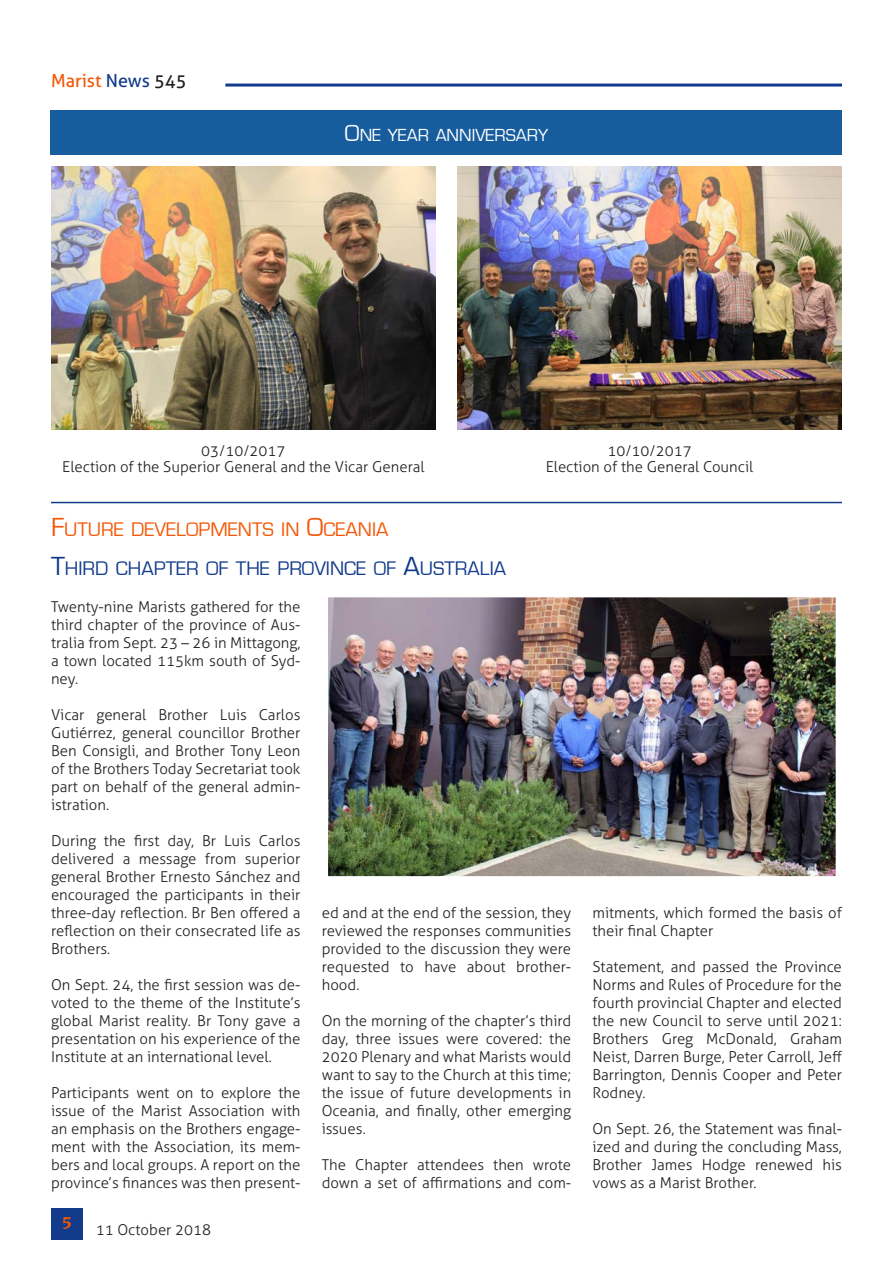
<style>
.page{position:relative;width:893px;height:1263px;background:#fff}
.page>*{position:absolute;margin:0;border:0;box-sizing:border-box;transform-origin:0 0}
.Titolo{font:20.25px "Eurostile";color:#123b8b}
.Titolo-2{font:20.25px "Eurostile";color:#f45706}
.TitoloBox{font:18px "Eurostile";color:#fff}
.t1{font:18px "Aller";color:#f45706}
.t2{font:700 18px "Novarese IT Cby BT";color:#f45706}
.Testo_normal{font:300 15px/18px "Aller";color:#231f20;text-align:justify}
.Testo_sinEspacio{font:300 15px "Aller";color:#231f20}
.s1{color:#123b8b}
.s2{color:#231f20}
.s3{font-size:24px}
.s4{font-size:27px}
</style>
<div class="page">
<hr style="left:225px;top:84px;width:617px;height:3px;background:#123b8b">
<div style="left:51px;top:1208px;width:32px;height:31px;background:#123b8b"></div>
<hr style="left:51px;top:502px;width:791px;height:1px;background:#123b8b">
<img style="left:329px;top:598px;width:506px;height:277px">
<div style="left:322px;top:591px;width:520px;height:291px;border:6px solid #fff"></div>
<img style="left:457px;top:167px;width:385px;height:263px">
<img style="left:51px;top:167px;width:385px;height:263px">
<div style="left:50px;top:111px;width:792px;height:44px;background:#175d9e"></div>
<p class="t1" style="left:51px;top:69px;width:137px">Marist <span class="s1">News</span> <span class="s2">545</span></p>
<p class="TitoloBox" style="left:345px;top:125px;width:205px"><span class="s3">O</span>NE YEAR ANNIVERSARY</p>
<p class="Testo_sinEspacio" style="left:201px;top:442px;width:86px">03/10/2017</p>
<p class="Testo_sinEspacio" style="left:62px;top:458px;width:364px">Election of the Superior General and the Vicar General</p>
<p class="Titolo-2" style="left:51px;top:518px;width:339px"><span class="s4">F</span>UTURE DEVELOPMENTS IN <span class="s4">O</span>CEANIA</p>
<p class="Titolo" style="left:51px;top:558px;width:457px"><span class="s4">T</span>HIRD CHAPTER OF THE PROVINCE OF <span class="s4">A</span>USTRALIA</p>
<p class="Testo_sinEspacio" style="left:607px;top:442px;width:86px">10/10/2017</p>
<p class="Testo_sinEspacio" style="left:546px;top:458px;width:209px">Election of the General Council</p>
<p class="Testo_normal" style="left:51px;top:598px;width:251px">Twenty-nine Marists gathered for the third chapter of the province of Aus&shy;tralia from Sept. 23 – 26 in Mittagong, a town located 115km south of Syd&shy;ney.</p>
<p class="Testo_normal" style="left:51px;top:706px;width:251px">Vicar general Brother Luis Carlos Gutiérrez, general councillor Brother Ben Consigli, and Brother Tony Leon of the Brothers Today Secretariat took part on behalf of the general admin&shy;istration.</p>
<p class="Testo_normal" style="left:51px;top:832px;width:251px">During the first day, Br Luis Carlos delivered a message from superior general Brother Ernesto Sánchez and encouraged the participants in their three-day reflection. Br Ben offered a reflection on their consecrated life as Brothers.</p>
<p class="Testo_normal" style="left:51px;top:976px;width:251px">On Sept. 24, the first session was de&shy;voted to the theme of the Institute’s global Marist reality. Br Tony gave a presentation on his experience of the Institute at an international level.</p>
<p class="Testo_normal" style="left:51px;top:1084px;width:251px">Participants went on to explore the issue of the Marist Association with an emphasis on the Brothers engage&shy;ment with the Association, its mem&shy;bers and local groups. A report on the province’s finances was then present-</p>
<p class="t2" style="left:62px;top:1212px;width:12px">5</p>
<p class="Testo_normal" style="left:96px;top:1220px;width:117px">11 October 2018</p>
<p class="Testo_normal" style="left:322px;top:904px;width:251px">ed and at the end of the session, they reviewed the responses communities provided to the discussion they were requested to have about brother&shy;hood.</p>
<p class="Testo_normal" style="left:322px;top:1012px;width:251px">On the morning of the chapter’s third day, three issues were covered: the 2020 Plenary and what Marists would want to say to the Church at this time; the issue of future developments in Oceania, and finally, other emerging issues.</p>
<p class="Testo_normal" style="left:322px;top:1156px;width:251px">The Chapter attendees then wrote down a set of affirmations and com-</p>
<p class="Testo_normal" style="left:592px;top:904px;width:251px">mitments, which formed the basis of their final Chapter</p>
<p class="Testo_normal" style="left:592px;top:958px;width:251px">Statement, and passed the Province Norms and Rules of Procedure for the fourth provincial Chapter and elected the new Council to serve until 2021:<br>Brothers Greg McDonald, Graham Neist, Darren Burge, Peter Carroll, Jeff Barrington, Dennis Cooper and Peter Rodney.</p>
<p class="Testo_normal" style="left:592px;top:1120px;width:251px">On Sept. 26, the Statement was final&shy;ized and during the concluding Mass, Brother James Hodge renewed his vows as a Marist Brother.</p>
</div>
